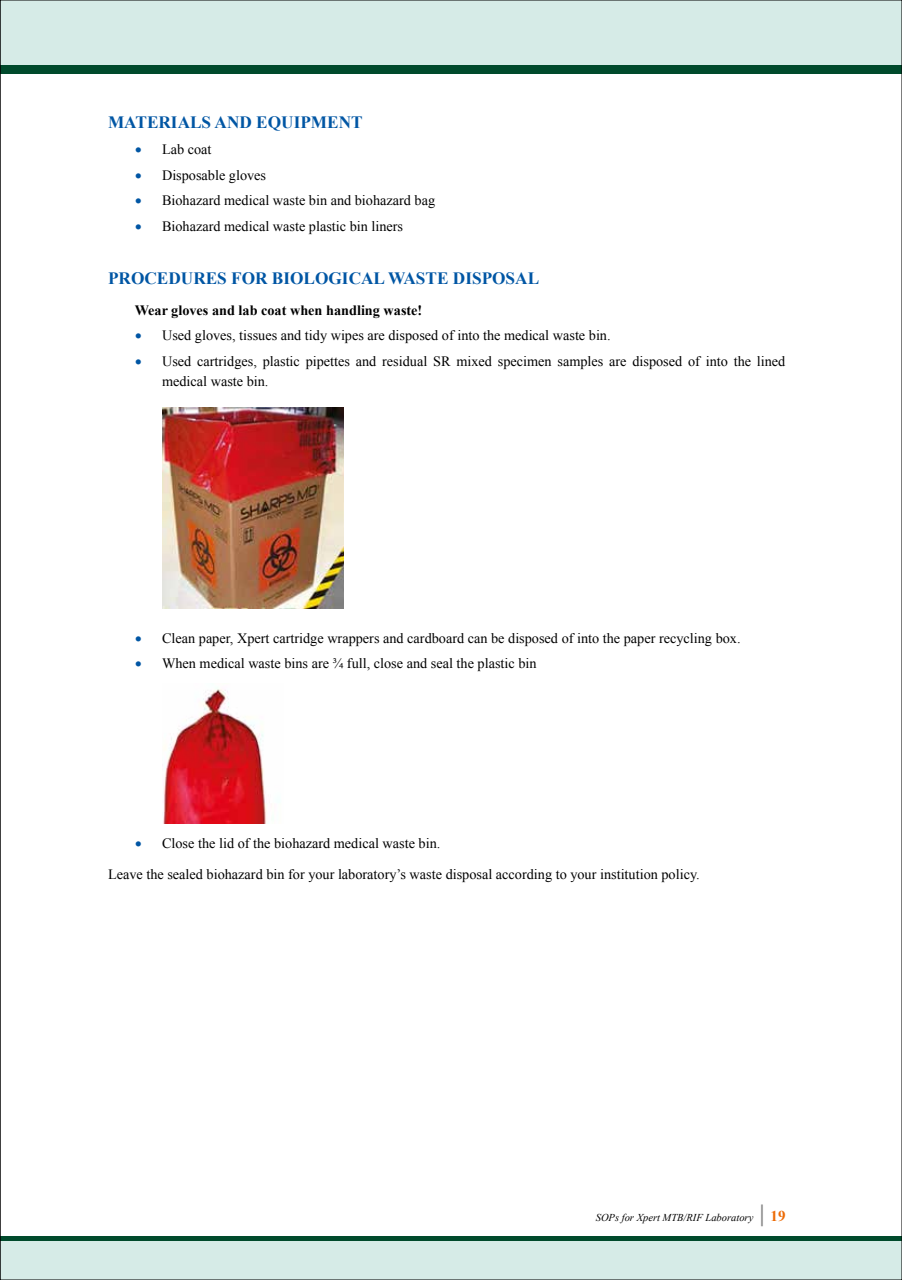
<style>
.page{position:relative;width:902px;height:1280px;background:#fff}
.page>*{position:absolute;margin:0;border:0;box-sizing:border-box;transform-origin:0 0}
.t1{font:700 17.25px "Times New Roman";color:#0056a4}
.t2{font:700 15px "Times New Roman";color:#ed6b06}
.t3{font:14.25px/20.2px "Times New Roman";color:#000}
.t4{font:700 14.25px "Times New Roman";color:#000}
.t5{font:italic 10.5px "Times New Roman";color:#000}
.s1{color:#0056a4}
.s2{font-size:24px;color:#878787}
</style>
<div class="page">
<div style="left:0;top:1241px;width:902px;height:39px;background:#d6ebe7"></div>
<div style="left:0;top:0;width:902px;height:65px;background:#d6ebe7"></div>
<div style="left:0;top:65px;width:902px;height:8px;background:#004a2c"></div>
<div style="left:0;top:1236px;width:902px;height:5px;background:#004a2c"></div>
<img style="left:162px;top:407px;width:181px;height:202px">
<img style="left:163px;top:689px;width:104px;height:134px">
<p class="t1" style="left:108px;top:110px;width:256px">MATERIALS AND EQUIPMENT</p>
<p class="t3" style="left:135px;top:138px;width:78px"><span class="s1">•</span> Lab coat</p>
<p class="t3" style="left:135px;top:164px;width:133px"><span class="s1">•</span> Disposable gloves</p>
<p class="t3" style="left:135px;top:190px;width:302px"><span class="s1">•</span> Biohazard medical waste bin and biohazard bag</p>
<p class="t3" style="left:135px;top:215px;width:270px"><span class="s1">•</span> Biohazard medical waste plastic bin liners</p>
<p class="t1" style="left:108px;top:265px;width:433px">PROCEDURES FOR BIOLOGICAL WASTE DISPOSAL</p>
<p class="t4" style="left:135px;top:299px;width:289px">Wear gloves and lab coat when handling waste!</p>
<p class="t3" style="left:135px;top:325px;width:477px"><span class="s1">•</span> Used gloves, tissues and tidy wipes are disposed of into the medical waste bin.</p>
<p class="t3" style="left:162px;top:350px;width:625px;text-indent:-27px"><span class="s1">•</span> Used cartridges, plastic pipettes and residual SR mixed specimen samples are disposed of into the lined medical waste bin.</p>
<p class="t3" style="left:135px;top:627px;width:607px"><span class="s1">•</span> Clean paper, Xpert cartridge wrappers and cardboard can be disposed of into the paper recycling box.</p>
<p class="t3" style="left:135px;top:653px;width:403px"><span class="s1">•</span> When medical waste bins are ¾ full, close and seal the plastic bin</p>
<p class="t3" style="left:108px;top:827px;width:593px;line-height:31px;text-indent:27px"><span class="s1">•</span> Close the lid of the biohazard medical waste bin.<br>Leave the sealed biohazard bin for your laboratory’s waste disposal according to your institution policy.</p>
<p class="t5" style="left:596px;top:1210px;width:159px">SOPs for Xpert MTB/RIF Laboratory</p>
<p class="t2" style="left:759px;top:1205px;width:28px"><span class="s2">|</span> 19</p>
</div>
